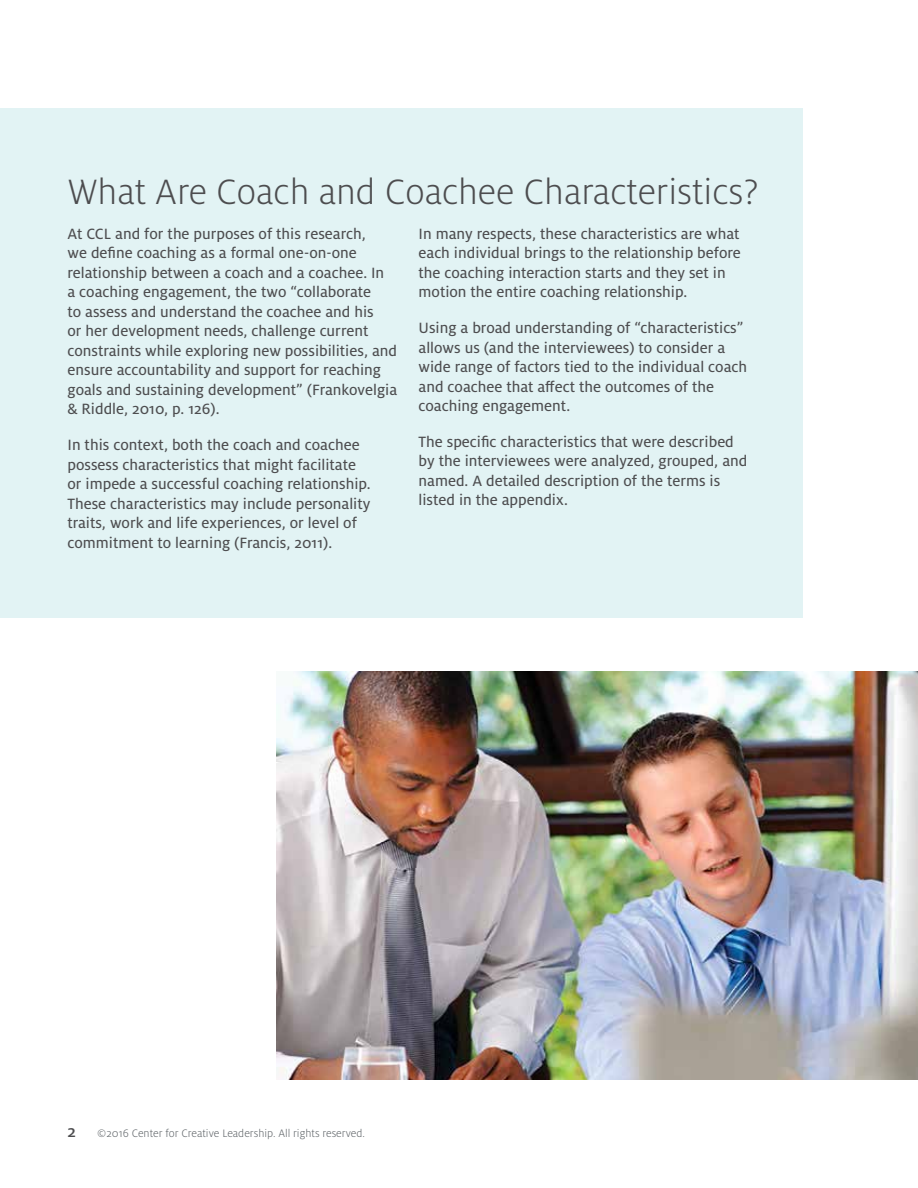
<style>
.page{position:relative;width:918px;height:1188px;background:#fff}
.page>*{position:absolute;margin:0;border:0;box-sizing:border-box;transform-origin:0 0}
.t1{font:300 39px "Milo Pro";color:#4d4d4f}
.t2{font:16.5px/19.5px "Milo Pro Text";color:#4d4d4f}
.t3{font:300 12px "Milo Pro";color:#5e6367}
.s1{font-weight:500;font-size:18px;color:#4d4d4f}
</style>
<div class="page">
<div style="left:0;top:109px;width:802px;height:509px;background:#e2f3f4"></div>
<img style="left:277px;top:672px;width:641px;height:408px">
<h1 class="t1" style="left:68px;top:170px;width:693px">What Are Coach and Coachee Characteristics?</h1>
<p class="t2" style="left:68px;top:224px;width:331px">At CCL and for the purposes of this research,<br>we define coaching as a formal one-on-one relationship between a coach and a coachee. In<br>a coaching engagement, the two “collaborate<br>to assess and understand the coachee and his<br>or her development needs, challenge current constraints while exploring new possibilities, and ensure accountability and support for reaching goals and sustaining development” (Frankovelgia &amp; Riddle, 2010, p. 126).</p>
<p class="t2" style="left:68px;top:435px;width:305px">In this context, both the coach and coachee possess characteristics that might facilitate or impede a successful coaching relationship.<br>These characteristics may include personality traits, work and life experiences, or level of commitment to learning (Francis, 2011).</p>
<p class="t2" style="left:419px;top:224px;width:324px">In many respects, these characteristics are what each individual brings to the relationship before the coaching interaction starts and they set in motion the entire coaching relationship.</p>
<p class="t2" style="left:419px;top:318px;width:330px">Using a broad understanding of “characteristics” allows us (and the interviewees) to consider a wide range of factors tied to the individual coach and coachee that affect the outcomes of the coaching engagement.</p>
<p class="t2" style="left:419px;top:432px;width:330px">The specific characteristics that were described by the interviewees were analyzed, grouped, and named. A detailed description of the terms is listed in the appendix.</p>
<p class="t3" style="left:68px;top:1127px;width:299px"><span class="s1">2</span> ©2016 Center for Creative Leadership. All rights reserved.</p>
</div>
